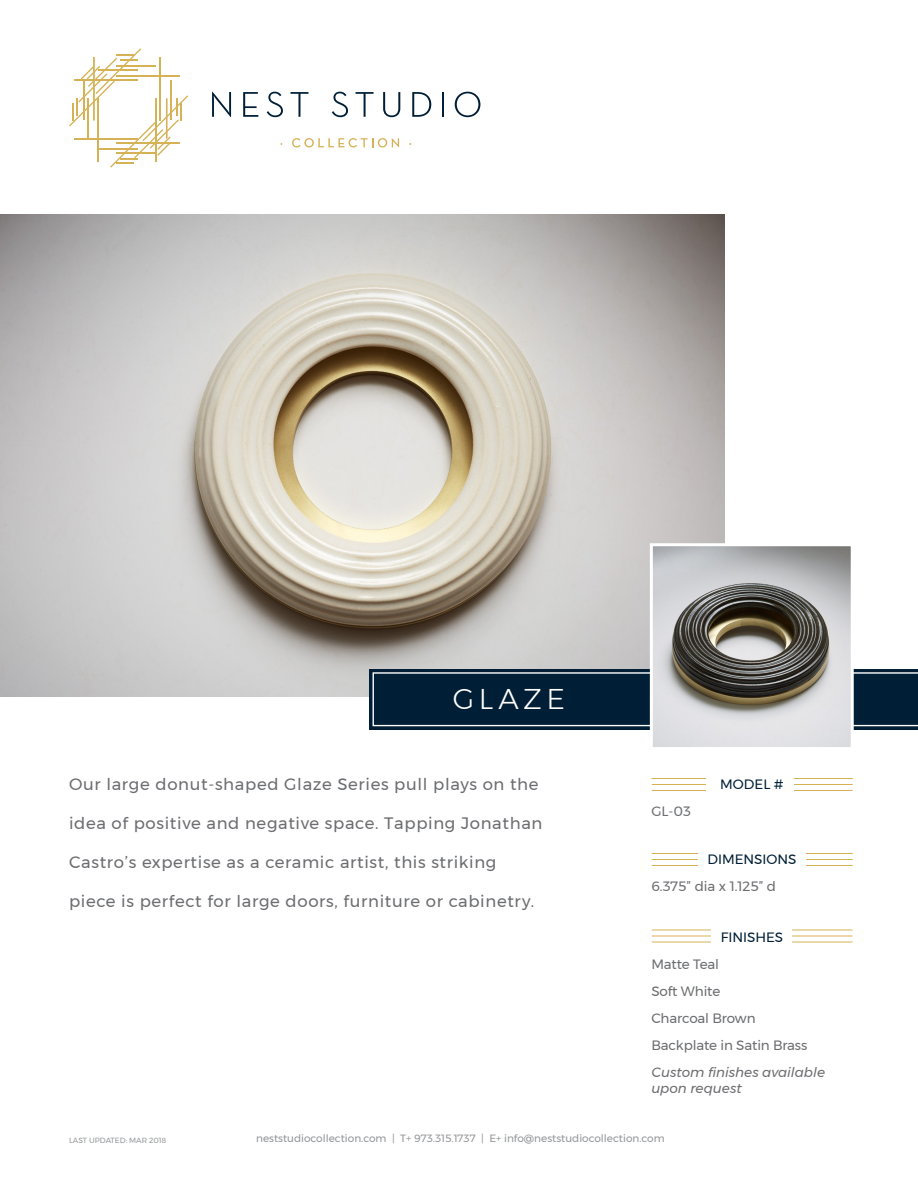
<style>
.page{position:relative;width:918px;height:1188px;background:#fff}
.page>*{position:absolute;margin:0;border:0;box-sizing:border-box;transform-origin:0 0}
.t1{font:300 28.5px "Montserrat";letter-spacing:.16em;color:#fff}
.t2{font:16.5px "Montserrat";letter-spacing:.04em;color:#6c6d70}
.t3{font:13.5px "Montserrat";letter-spacing:-.01em;color:#6c6d70}
.t4{font:italic 13.5px/16.2px "Montserrat";color:#6c6d70}
.t5{font:13.5px "Montserrat";color:#001f36}
.t6{font:10.5px "Montserrat";color:#939598}
.t7{font:7.5px "Montserrat";color:#939598}
</style>
<div class="page">
<img style="left:0;top:214px;width:725px;height:483px">
<svg style="left:69px;top:48px;width:119px;height:120px"></svg>
<hr style="left:166px;top:98px;width:1px;height:40px;background:#d6b256">
<hr style="left:156px;top:98px;width:1px;height:64px;background:#d6b256">
<svg style="left:292px;top:138px;width:107px;height:10px"></svg>
<svg style="left:212px;top:92px;width:19px;height:25px"></svg>
<svg style="left:243px;top:92px;width:15px;height:25px"></svg>
<svg style="left:267px;top:92px;width:16px;height:25px"></svg>
<svg style="left:290px;top:92px;width:18px;height:25px"></svg>
<svg style="left:332px;top:92px;width:16px;height:25px"></svg>
<svg style="left:356px;top:92px;width:18px;height:25px"></svg>
<svg style="left:383px;top:92px;width:17px;height:25px"></svg>
<svg style="left:412px;top:92px;width:19px;height:25px"></svg>
<hr style="left:442px;top:92px;width:2px;height:25px;background:#001f36">
<svg style="left:455px;top:92px;width:25px;height:25px"></svg>
<hr style="left:652px;top:936px;width:201px;height:1px;background:#d6b256">
<hr style="left:652px;top:930px;width:201px;height:1px;background:#d6b256">
<hr style="left:652px;top:942px;width:201px;height:1px;background:#d6b256">
<div style="left:711px;top:926px;width:81px;height:22px;background:#fff"></div>
<hr style="left:652px;top:859px;width:201px;height:1px;background:#d6b256">
<hr style="left:652px;top:853px;width:201px;height:1px;background:#d6b256">
<hr style="left:652px;top:865px;width:201px;height:1px;background:#d6b256">
<div style="left:698px;top:849px;width:108px;height:23px;background:#fff"></div>
<hr style="left:652px;top:784px;width:201px;height:1px;background:#d6b256">
<hr style="left:652px;top:778px;width:201px;height:1px;background:#d6b256">
<hr style="left:652px;top:790px;width:201px;height:1px;background:#d6b256">
<div style="left:707px;top:774px;width:87px;height:22px;background:#fff"></div>
<svg style="left:370px;top:669px;width:548px;height:61px;background:#0c293f"></svg>
<svg style="left:373px;top:672px;width:545px;height:54px;background:#0c293f"></svg>
<img style="left:654px;top:547px;width:196px;height:199px">
<div style="left:650px;top:543px;width:204px;height:207px;border:3px solid #fff"></div>
<p class="t1" style="left:453px;top:678px;width:114px">GLAZE</p>
<p class="t2" style="left:69px;top:772px;width:471px">Our large donut-shaped Glaze Series pull plays on the</p>
<p class="t2" style="left:69px;top:811px;width:475px">idea of positive and negative space. Tapping Jonathan</p>
<p class="t2" style="left:69px;top:850px;width:429px">Castro’s expertise as a ceramic artist, this striking</p>
<p class="t2" style="left:69px;top:889px;width:467px">piece is perfect for large doors, furniture or cabinetry.</p>
<p class="t3" style="left:651px;top:801px;width:41px">GL-03</p>
<p class="t5" style="left:720px;top:774px;width:65px">MODEL #</p>
<p class="t5" style="left:707px;top:849px;width:91px">DIMENSIONS</p>
<p class="t3" style="left:651px;top:876px;width:126px">6.375” dia x 1.125” d</p>
<p class="t5" style="left:721px;top:927px;width:64px">FINISHES</p>
<p class="t3" style="left:651px;top:954px;width:69px">Matte Teal</p>
<p class="t3" style="left:651px;top:981px;width:71px">Soft White</p>
<p class="t3" style="left:651px;top:1008px;width:106px">Charcoal Brown</p>
<p class="t3" style="left:651px;top:1035px;width:157px">Backplate in Satin Brass</p>
<p class="t4" style="left:651px;top:1064px;width:175px">Custom finishes available upon request</p>
<p class="t7" style="left:69px;top:1135px;width:99px">LAST UPDATED: MAR 2018</p>
<p class="t6" style="left:256px;top:1130px;width:410px">neststudiocollection.com | T+ 973.315.1737 | E+ info@neststudiocollection.com</p>
</div>
